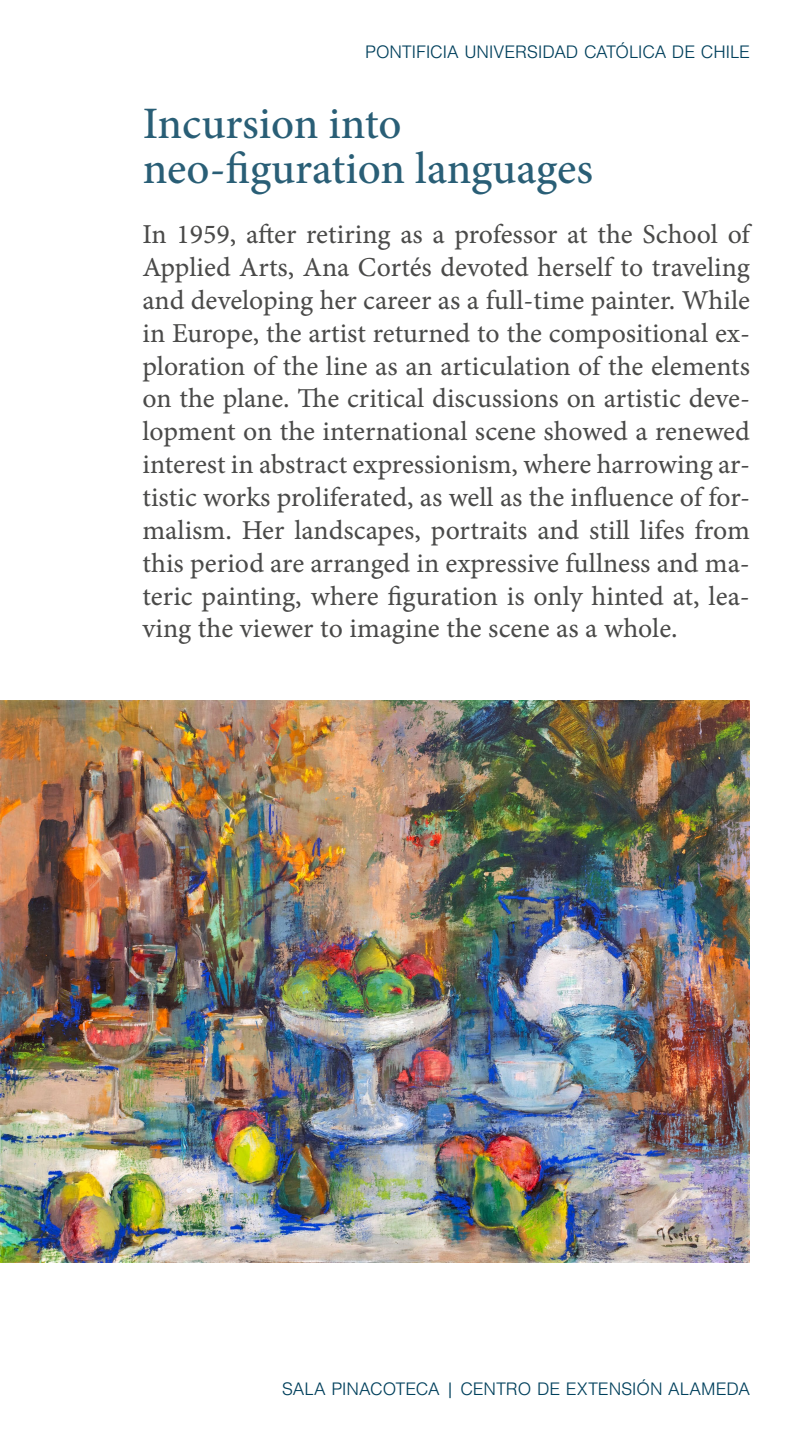
<style>
.page{position:relative;width:810px;height:1440px;background:#fff}
.page>*{position:absolute;margin:0;border:0;box-sizing:border-box;transform-origin:0 0}
.t1{font:500 45px/45px "Minion Pro";color:#00405c}
.t2{font:27.38px/32.8px "Minion Pro Capt";color:#4a4a49;text-align:justify}
.t3{font:300 18.75px "Nimbus San";color:#00405c}
</style>
<div class="page">
<img style="left:0;top:701px;width:750px;height:561px">
<p class="t3" style="left:365px;top:42px;width:386px">PONTIFICIA UNIVERSIDAD CATÓLICA DE CHILE</p>
<h1 class="t1" style="left:142px;top:101px;width:452px">Incursion into neo-figuration languages</h1>
<p class="t2" style="left:142px;top:218px;width:609px">In 1959, after retiring as a professor at the School of Applied Arts, Ana Cortés devoted herself to traveling and developing her career as a full-time painter. While in Europe, the artist returned to the compositional ex&shy;ploration of the line as an articulation of the elements on the plane. The critical discussions on artistic deve&shy;lopment on the international scene showed a renewed interest in abstract expressionism, where harrowing ar&shy;tistic works proliferated, as well as the influence of for&shy;malism. Her landscapes, portraits and still lifes from this period are arranged in expressive fullness and ma&shy;teric painting, where figuration is only hinted at, lea&shy;ving the viewer to imagine the scene as a whole.</p>
<p class="t3" style="left:282px;top:1379px;width:469px">SALA PINACOTECA | CENTRO DE EXTENSIÓN ALAMEDA</p>
</div>
